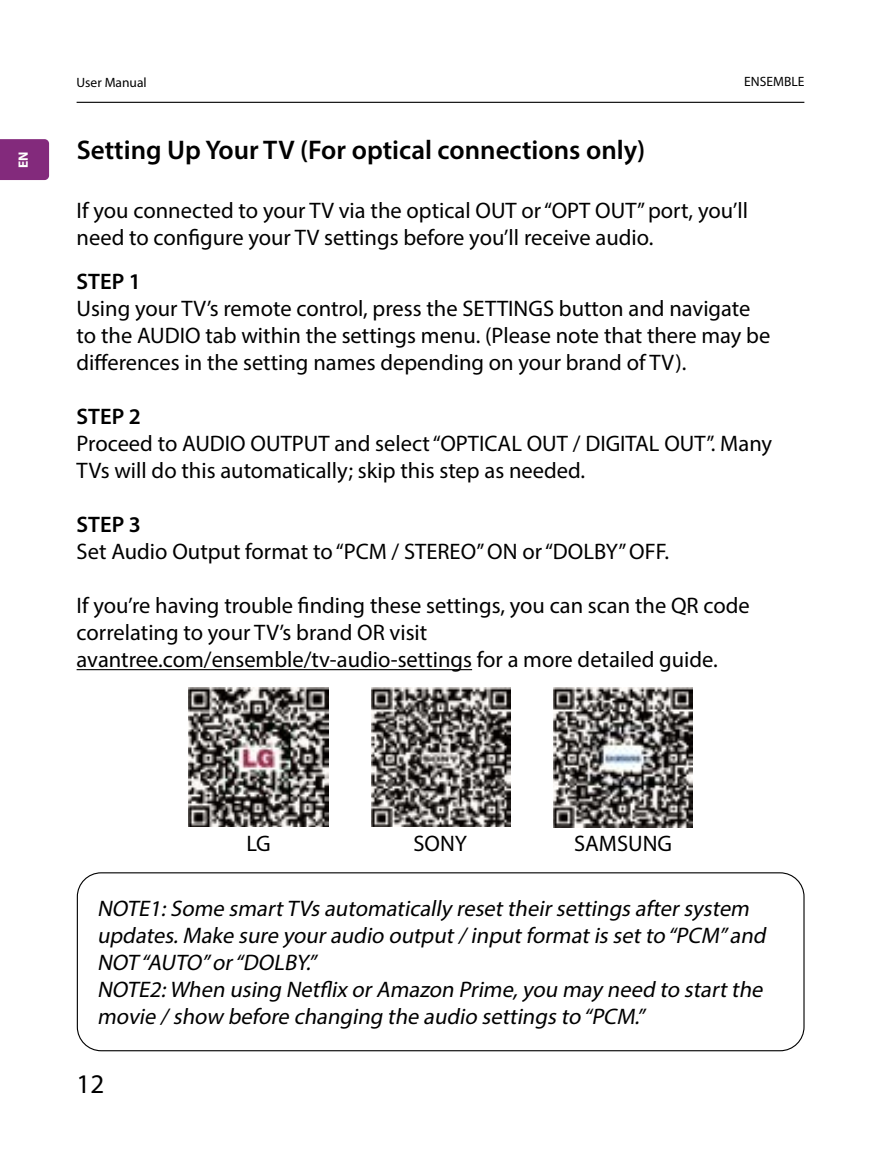
<style>
.page{position:relative;width:881px;height:1149px;background:#fff}
.page>*{position:absolute;margin:0;border:0;box-sizing:border-box;transform-origin:0 0}
.t1{font:600 27px "Myriad Pro";color:#000}
.t2{font:27px "Myriad Pro";color:#000}
.t3{font:22.5px/27px "Myriad Pro";color:#000}
.t4{font:italic 22.5px/27px "Myriad Pro";color:#000}
.t5{font:600 22.5px "Myriad Pro";color:#000}
.t6{font:13.5px "Myriad Pro";color:#000}
.t7{font:700 13.5px "Myriad Pro";color:#fff}
</style>
<div class="page">
<hr style="left:77px;top:102px;width:727px;height:1px;background:#000">
<div style="left:0;top:139px;width:49px;height:41px;background:#832a7c"></div>
<div style="left:77px;top:872px;width:727px;height:178px;border:1px solid #000;border-radius:24px"></div>
<hr style="left:77px;top:669px;width:395px;height:1px;background:#000">
<img style="left:188px;top:687px;width:140px;height:139px">
<img style="left:371px;top:687px;width:139px;height:139px">
<img style="left:553px;top:687px;width:139px;height:139px">
<p class="t7" style="left:15px;top:168px;width:18px;rotate:-90deg">EN</p>
<p class="t6" style="left:77px;top:74px;width:72px">User Manual</p>
<p class="t6" style="left:744px;top:73px;width:62px">ENSEMBLE</p>
<p class="t1" style="left:77px;top:133px;width:570px">Setting Up Your TV (For optical connections only)</p>
<p class="t3" style="left:77px;top:196px;width:672px">If you connected to your TV via the optical OUT or “OPT OUT” port, you’ll need to configure your TV settings before you’ll receive audio.</p>
<p class="t5" style="left:77px;top:267px;width:66px">STEP 1</p>
<p class="t3" style="left:77px;top:294px;width:695px">Using your TV’s remote control, press the SETTINGS button and navigate to the AUDIO tab within the settings menu. (Please note that there may be differences in the setting names depending on your brand of TV).</p>
<p class="t5" style="left:77px;top:402px;width:66px">STEP 2</p>
<p class="t3" style="left:77px;top:429px;width:696px">Proceed to AUDIO OUTPUT and select “OPTICAL OUT / DIGITAL OUT”. Many<br>TVs will do this automatically; skip this step as needed.</p>
<p class="t5" style="left:77px;top:510px;width:66px">STEP 3</p>
<p class="t3" style="left:77px;top:537px;width:594px">Set Audio Output format to “PCM / STEREO” ON or “DOLBY” OFF.</p>
<p class="t3" style="left:77px;top:591px;width:674px">If you’re having trouble finding these settings, you can scan the QR code correlating to your TV’s brand OR visit avantree.com/ensemble/tv-audio-settings for a more detailed guide.</p>
<p class="t3" style="left:246px;top:829px;width:26px">LG</p>
<p class="t3" style="left:413px;top:829px;width:55px">SONY</p>
<p class="t3" style="left:574px;top:829px;width:99px">SAMSUNG</p>
<p class="t4" style="left:97px;top:894px;width:674px">NOTE1:Some smartTVs automatically resettheirsettings aftersystem updates.Make sure youraudio output/inputformatis setto “PCM”and NOT “AUTO”or“DOLBY.”<br>NOTE2:When using Netflix orAmazon Prime,you may need to startthe movie /show before changing the audio settings to “PCM.”</p>
<p class="t2" style="left:77px;top:1066px;width:29px">12</p>
</div>
